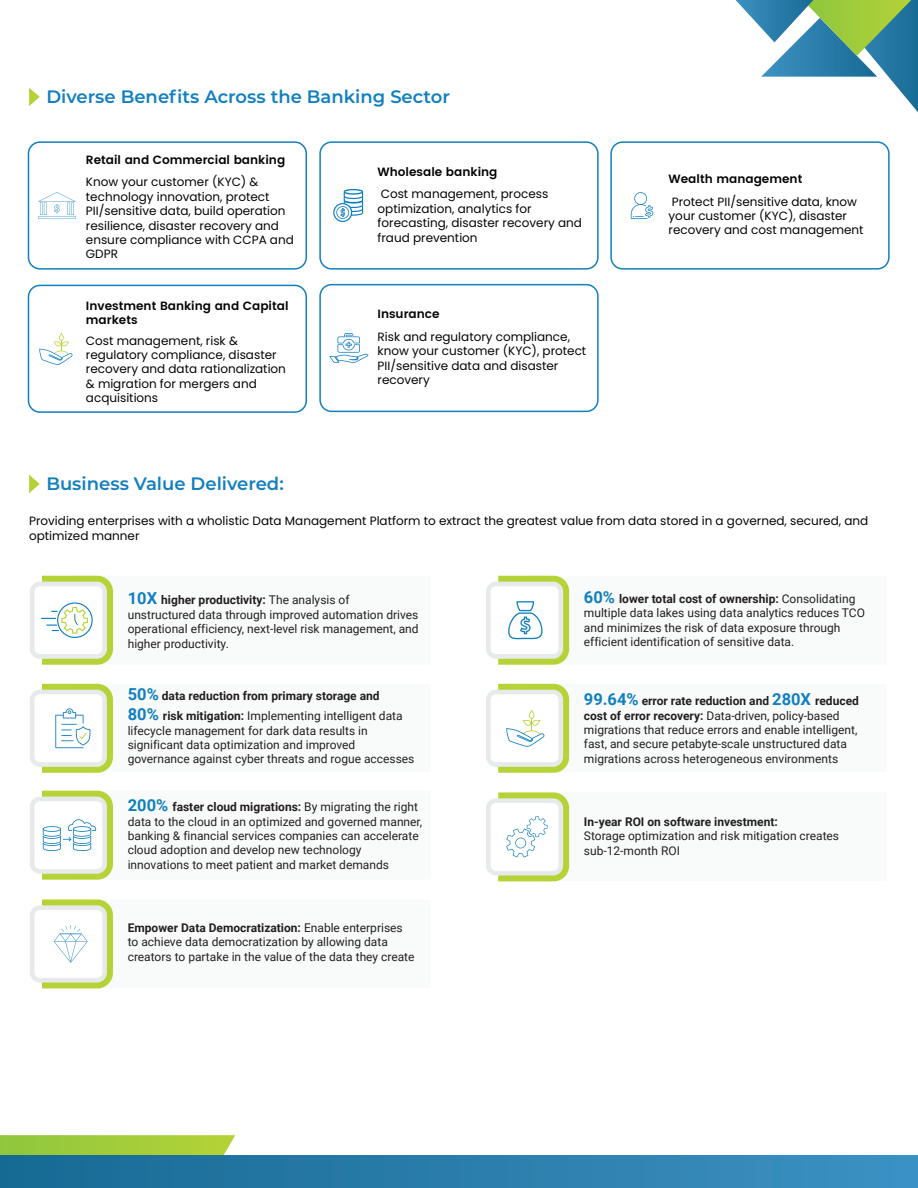
<style>
.page{position:relative;width:918px;height:1188px;background:#fff}
.page>*{position:absolute;margin:0;border:0;box-sizing:border-box;transform-origin:0 0}
.t1{font:600 18px "Montserrat";color:#127fbf}
.t2{font:12px/14.4px "Roboto";color:#231f20}
.t3{font:12px/14.4px "Poppins";color:#040503}
.t4{font:700 12px/19.8px "Roboto";color:#231f20}
.t5{font:600 12px/14.4px "Poppins";color:#040503}
.s1{font-weight:700;font-size:16.5px;color:#127fbf}
.s2{font-weight:700}
.s3{font-size:16.5px;color:#127fbf}
.s4{font-weight:400}
</style>
<div class="page">
<svg style="left:0;top:1135px;width:235px;height:20px;background:#a4cd40"></svg>
<div style="left:0;top:1155px;width:918px;height:33px;background:linear-gradient(to right,#176a93,#3d91c3)"></div>
<svg style="left:736px;top:0;width:182px;height:112px"></svg>
<svg style="left:29px;top:88px;width:11px;height:18px"></svg>
<svg style="left:29px;top:475px;width:11px;height:18px"></svg>
<div style="left:72px;top:576px;width:359px;height:89px;background:#f9fbfb;border-radius:2px"></div>
<div style="left:30px;top:582px;width:77px;height:77px;background:#e7eaea;border-radius:10px"></div>
<div style="left:34px;top:586px;width:68px;height:68px;background:#fff;border-radius:5px"></div>
<svg style="left:41px;top:576px;width:72px;height:89px"></svg>
<div style="left:72px;top:684px;width:359px;height:88px;background:#f9fbfb;border-radius:2px"></div>
<div style="left:30px;top:690px;width:77px;height:77px;background:#e7eaea;border-radius:10px"></div>
<div style="left:34px;top:694px;width:68px;height:68px;background:#fff;border-radius:5px"></div>
<svg style="left:42px;top:684px;width:71px;height:89px"></svg>
<div style="left:528px;top:684px;width:359px;height:88px;background:#f9fbfb;border-radius:2px"></div>
<div style="left:486px;top:690px;width:77px;height:77px;background:#e7eaea;border-radius:10px"></div>
<div style="left:491px;top:694px;width:68px;height:68px;background:#fff;border-radius:5px"></div>
<svg style="left:498px;top:684px;width:71px;height:89px"></svg>
<div style="left:72px;top:899px;width:359px;height:89px;background:#f9fbfb;border-radius:2px"></div>
<div style="left:30px;top:905px;width:77px;height:78px;background:#e7eaea;border-radius:10px"></div>
<div style="left:34px;top:910px;width:68px;height:68px;background:#fff;border-radius:5px"></div>
<svg style="left:42px;top:899px;width:71px;height:89px"></svg>
<div style="left:528px;top:792px;width:359px;height:89px;background:#f9fbfb;border-radius:2px"></div>
<div style="left:486px;top:798px;width:77px;height:78px;background:#e7eaea;border-radius:10px"></div>
<div style="left:491px;top:803px;width:68px;height:68px;background:#fff;border-radius:5px"></div>
<svg style="left:498px;top:792px;width:71px;height:89px"></svg>
<div style="left:72px;top:791px;width:359px;height:89px;background:#f9fbfb;border-radius:2px"></div>
<div style="left:30px;top:797px;width:77px;height:77px;background:#e7eaea;border-radius:10px"></div>
<div style="left:34px;top:801px;width:68px;height:68px;background:#fff;border-radius:5px"></div>
<svg style="left:42px;top:791px;width:71px;height:89px"></svg>
<div style="left:528px;top:576px;width:359px;height:89px;background:#f9fbfb;border-radius:2px"></div>
<div style="left:486px;top:582px;width:77px;height:77px;background:#e7eaea;border-radius:10px"></div>
<div style="left:491px;top:586px;width:68px;height:68px;background:#fff;border-radius:5px"></div>
<svg style="left:498px;top:576px;width:71px;height:89px"></svg>
<div style="left:28px;top:141px;width:279px;height:129px;border:2px solid #127fbf;border-radius:12px"></div>
<hr style="left:38px;top:216px;width:38px;height:3px;background:#127fbf">
<svg style="left:38px;top:192px;width:38px;height:23px"></svg>
<div style="left:610px;top:141px;width:280px;height:129px;border:2px solid #127fbf;border-radius:12px"></div>
<svg style="left:631px;top:192px;width:22px;height:27px"></svg>
<div style="left:28px;top:285px;width:279px;height:128px;border:2px solid #127fbf;border-radius:12px"></div>
<svg style="left:39px;top:333px;width:34px;height:32px"></svg>
<div style="left:319px;top:284px;width:280px;height:128px;border:2px solid #127fbf;border-radius:12px"></div>
<svg style="left:329px;top:333px;width:39px;height:30px"></svg>
<div style="left:319px;top:141px;width:280px;height:129px;border:2px solid #127fbf;border-radius:12px"></div>
<svg style="left:333px;top:189px;width:30px;height:33px"></svg>
<h1 class="t1" style="left:46px;top:84px;width:405px">Diverse Benefits Across the Banking Sector</h1>
<p class="t5" style="left:86px;top:153px;width:201px">Retail and Commercial banking</p>
<p class="t3" style="left:86px;top:175px;width:209px">Know your customer (KYC) &amp; technology innovation, protect<br>PII/sensitive data, build operation resilience, disaster recovery and ensure compliance with CCPA and<br>GDPR</p>
<p class="t5" style="left:86px;top:299px;width:204px">Investment Banking and Capital markets</p>
<p class="t3" style="left:86px;top:333px;width:202px">Cost management, risk &amp; regulatory compliance, disaster recovery and data rationalization &amp; migration for mergers and acquisitions</p>
<p class="t5" style="left:378px;top:165px;width:121px">Wholesale banking</p>
<p class="t3" style="left:378px;top:187px;width:206px">Cost management, process optimization, analytics for forecasting, disaster recovery and fraud prevention</p>
<p class="t5" style="left:378px;top:307px;width:64px">Insurance</p>
<p class="t3" style="left:378px;top:330px;width:210px">Risk and regulatory compliance, know your customer (KYC), protect<br>PII/sensitive data and disaster recovery</p>
<p class="t5" style="left:669px;top:172px;width:135px">Wealth management</p>
<p class="t3" style="left:669px;top:194px;width:197px">Protect PII/sensitive data, know your customer (KYC), disaster recovery and cost management</p>
<h1 class="t1" style="left:46px;top:471px;width:239px">Business Value Delivered:</h1>
<p class="t3" style="left:29px;top:514px;width:841px">Providing enterprises with a wholistic Data Management Platform to extract the greatest value from data stored in a governed, secured, and optimized manner</p>
<p class="t2" style="left:128px;top:593px;width:292px"><span class="s1">10X</span> <span class="s2">higher productivity:</span> The analysis of unstructured data through improved automation drives operational efficiency, next-level risk management, and higher productivity.</p>
<p class="t4" style="left:128px;top:686px;width:276px"><span class="s3">50%</span> data reduction from primary storage and<br><span class="s3">80%</span> risk mitigation: <span class="s4">Implementing intelligent data</span></p>
<p class="t2" style="left:128px;top:723px;width:288px">lifecycle management for dark data results in significant data optimization and improved governance against cyber threats and rogue accesses</p>
<p class="t2" style="left:128px;top:799px;width:296px"><span class="s1">200%</span> <span class="s2">faster cloud migrations:</span> By migrating the right data to the cloud in an optimized and governed manner, banking &amp; financial services companies can accelerate cloud adoption and develop new technology innovations to meet patient and market demands</p>
<p class="t2" style="left:128px;top:920px;width:288px"><span class="s2">Empower Data Democratization:</span> Enable enterprises to achieve data democratization by allowing data creators to partake in the value of the data they create</p>
<p class="t2" style="left:584px;top:591px;width:283px"><span class="s1">60%</span> <span class="s2">lower total cost of ownership:</span> Consolidating multiple data lakes using data analytics reduces TCO and minimizes the risk of data exposure through efficient identification of sensitive data.</p>
<p class="t2" style="left:584px;top:693px;width:277px"><span class="s1">99.64%</span> <span class="s2">error rate reduction and</span> <span class="s1">280X</span> <span class="s2">reduced cost of error recovery:</span> Data-driven, policy-based migrations that reduce errors and enable intelligent, fast, and secure petabyte-scale unstructured data migrations across heterogeneous environments</p>
<p class="t4" style="left:584px;top:811px;width:195px">In-year ROI on software investment:</p>
<p class="t2" style="left:584px;top:828px;width:257px">Storage optimization and risk mitigation creates sub-12-month ROI</p>
</div>
